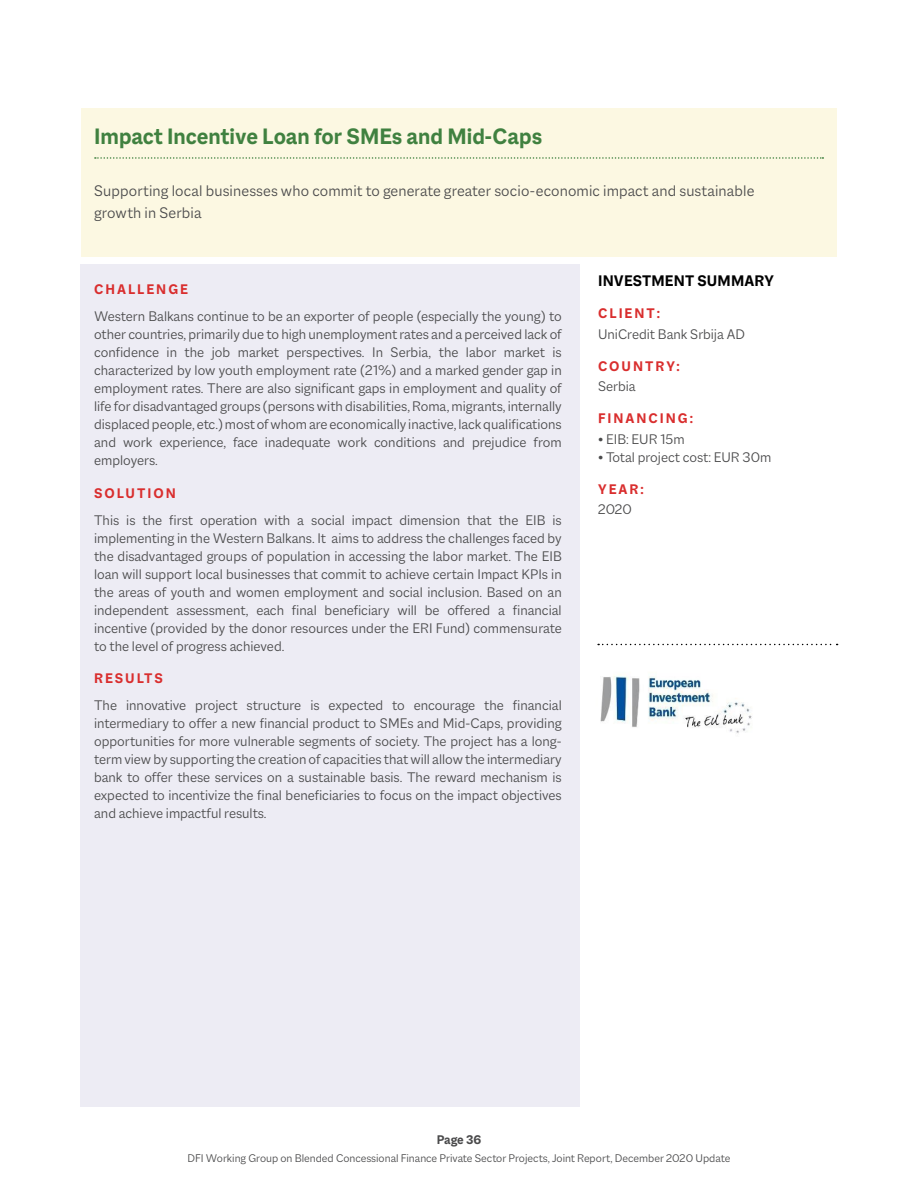
<style>
.page{position:relative;width:918px;height:1188px;background:#fff}
.page>*{position:absolute;margin:0;border:0;box-sizing:border-box;transform-origin:0 0}
.Profile_Project{font:700 24px "Macklin Sans";color:#408140}
.Body{font:300 16.5px/22.5px "Macklin Sans";letter-spacing:.01em;color:#4a4a4b}
.Profile_Sub{font:700 16.5px "Macklin Sans";letter-spacing:.01em;color:#000}
.Profile_body{font:300 15px/18px "Macklin Sans";color:#4a4a4b;text-align:justify}
.Callout_2{font:700 15px "Macklin Sans";letter-spacing:.13em;color:#d92e2e}
.Body_1{font:300 15px "Macklin Sans";color:#4a4a4b}
.t1{font:700 13.5px "Macklin Sans";letter-spacing:-.015em;color:#4a4a4b}
.t2{font:300 12px "Macklin Sans";color:#4a4a4b}
</style>
<div class="page">
<div style="left:81px;top:108px;width:756px;height:148px;background:#fcf8e2"></div>
<div style="left:81px;top:264px;width:499px;height:843px;background:#edecf4"></div>
<svg style="left:95px;top:157px;width:728px;height:2px"></svg>
<svg style="left:598px;top:644px;width:240px;height:1px"></svg>
<img style="left:600px;top:676px;width:152px;height:57px">
<p class="Profile_Project" style="left:94px;top:122px;width:450px">Impact Incentive Loan for SMEs and Mid-Caps</p>
<p class="Body" style="left:94px;top:179px;width:662px">Supporting local businesses who commit to generate greater socio-economic impact and sustainable growth in Serbia</p>
<p class="Callout_2" style="left:94px;top:281px;width:95px">CHALLENGE</p>
<p class="Profile_body" style="left:94px;top:307px;width:469px">Western Balkans continue to be an exporter of people (especially the young) to other countries, primarily due to high unemployment rates and a perceived lack of confidence in the job market perspectives. In Serbia, the labor market is characterized by low youth employment rate (21%) and a marked gender gap in employment rates. There are also significant gaps in employment and quality of life for disadvantaged groups (persons with disabilities, Roma, migrants, internally displaced people, etc.) most of whom are economically inactive, lack qualifications and work experience, face inadequate work conditions and prejudice from employers.</p>
<p class="Callout_2" style="left:94px;top:484px;width:83px">SOLUTION</p>
<p class="Profile_body" style="left:94px;top:511px;width:469px">This is the first operation with a social impact dimension that the EIB is implementing in the Western Balkans. It aims to address the challenges faced by the disadvantaged groups of population in accessing the labor market. The EIB loan will support local businesses that commit to achieve certain Impact KPIs in the areas of youth and women employment and social inclusion. Based on an independent assessment, each final beneficiary will be offered a financial incentive (provided by the donor resources under the ERI Fund) commensurate to the level of progress achieved.</p>
<p class="Callout_2" style="left:94px;top:669px;width:70px">RESULTS</p>
<p class="Profile_body" style="left:94px;top:696px;width:469px">The innovative project structure is expected to encourage the financial intermediary to offer a new financial product to SMEs and Mid-Caps, providing opportunities for more vulnerable segments of society. The project has a long&shy;term view by supporting the creation of capacities that will allow the intermediary bank to offer these services on a sustainable basis. The reward mechanism is expected to incentivize the final beneficiaries to focus on the impact objectives and achieve impactful results.</p>
<p class="Profile_Sub" style="left:598px;top:271px;width:177px">INVESTMENT SUMMARY</p>
<p class="Callout_2" style="left:598px;top:305px;width:63px">CLIENT:</p>
<p class="Profile_body" style="left:598px;top:325px;width:148px">UniCredit Bank Srbija AD</p>
<p class="Callout_2" style="left:598px;top:357px;width:83px">COUNTRY:</p>
<p class="Body_1" style="left:598px;top:378px;width:39px">Serbia</p>
<p class="Callout_2" style="left:598px;top:410px;width:96px">FINANCING:</p>
<p class="Body_1" style="left:598px;top:430px;width:88px">• EIB: EUR 15m</p>
<p class="Body_1" style="left:598px;top:448px;width:175px">• Total project cost: EUR 30m</p>
<p class="Callout_2" style="left:598px;top:480px;width:47px">YEAR:</p>
<p class="Body_1" style="left:598px;top:501px;width:35px">2020</p>
<p class="t1" style="left:437px;top:1132px;width:46px">Page 36</p>
<p class="t2" style="left:188px;top:1151px;width:544px">DFI Working Group on Blended Concessional Finance Private Sector Projects, Joint Report, December 2020 Update</p>
</div>
